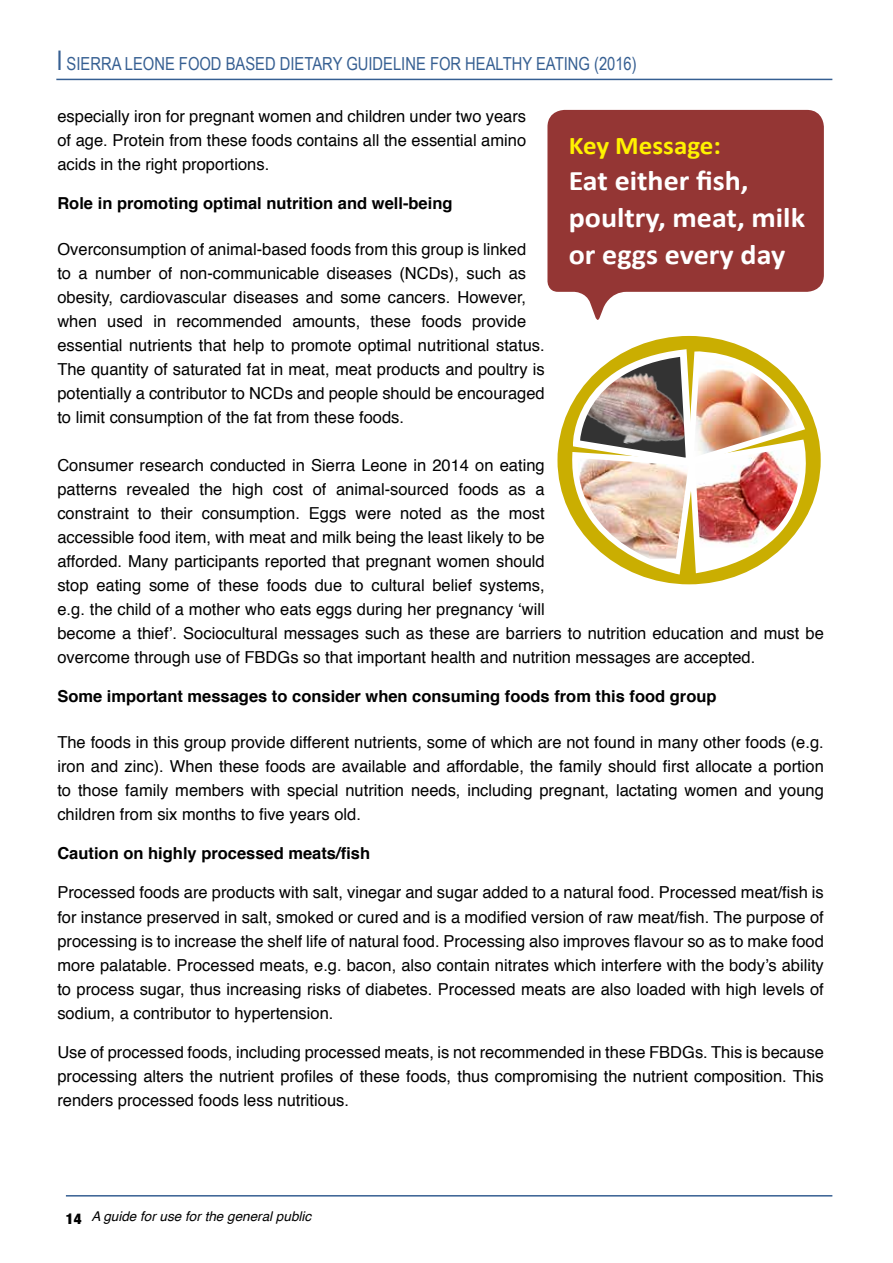
<style>
.page{position:relative;width:893px;height:1263px;background:#fff}
.page>*{position:absolute;margin:0;border:0;box-sizing:border-box;transform-origin:0 0}
.t1{font:700 28.35px/36.9px "Calibri";color:#fff;scale:1.06 1}
.t2{font:700 25.5px "Calibri";color:#fff200;scale:1.06 1}
.t3{font:18px "Arial Narrow";color:#365f92}
.t4{font:16.5px/24px "Helvetica";color:#000;text-align:justify}
.t5{font:700 16.5px "Helvetica";color:#000}
.t6{font:italic 13.5px "Helvetica";color:#000}
.s1{font-size:27px}
.s2{font-family:"Helvetica Neue";font-weight:900;font-style:normal;font-stretch:condensed;font-size:15px}
</style>
<div class="page">
<hr style="left:56px;top:79px;width:776px;height:1px;background:#365f92">
<hr style="left:66px;top:1195px;width:766px;height:1px;background:#365f92">
<svg style="left:547px;top:110px;width:277px;height:210px;background:#a2504e"></svg>
<div style="left:557px;top:336px;width:264px;height:248px;background:#caae01;border-radius:50%"></div>
<img style="left:568px;top:348px;width:253px;height:237px">
<p class="t3" style="left:56px;top:50px;width:582px"><span class="s1">I</span> SIERRA LEONE FOOD BASED DIETARY GUIDELINE FOR HEALTHY EATING (2016)</p>
<p class="t4" style="left:57px;top:105px;width:470px">especially iron for pregnant women and children under two years of age. Protein from these foods contains all the essential amino acids in the right proportions.</p>
<p class="t5" style="left:57px;top:190px;width:397px">Role in promoting optimal nutrition and well-being</p>
<p class="t4" style="left:57px;top:238px;width:489px;text-align:left">Overconsumption of animal-based foods from this group is linked<br>to a number of non-communicable diseases (NCDs), such as obesity, cardiovascular diseases and some cancers. However, when used in recommended amounts, these foods provide essential nutrients that help to promote optimal nutritional status.<br>The quantity of saturated fat in meat, meat products and poultry is potentially a contributor to NCDs and people should be encouraged to limit consumption of the fat from these foods.</p>
<p class="t4" style="left:57px;top:454px;width:768px;text-align:left">Consumer research conducted in Sierra Leone in 2014 on eating<br>patterns revealed the high cost of animal-sourced foods as a<br>constraint to their consumption. Eggs were noted as the most<br>accessible food item, with meat and milk being the least likely to be<br>afforded. Many participants reported that pregnant women should<br>stop eating some of these foods due to cultural belief systems,<br>e.g. the child of a mother who eats eggs during her pregnancy ‘will<br>become a thief’. Sociocultural messages such as these are barriers to nutrition education and must be overcome through use of FBDGs so that important health and nutrition messages are accepted.</p>
<p class="t5" style="left:57px;top:683px;width:661px">Some important messages to consider when consuming foods from this food group</p>
<p class="t4" style="left:57px;top:731px;width:768px">The foods in this group provide different nutrients, some of which are not found in many other foods (e.g. iron and zinc). When these foods are available and affordable, the family should first allocate a portion to those family members with special nutrition needs, including pregnant, lactating women and young children from six months to five years old.</p>
<p class="t5" style="left:57px;top:840px;width:314px">Caution on highly processed meats/fish</p>
<p class="t4" style="left:57px;top:881px;width:768px">Processed foods are products with salt, vinegar and sugar added to a natural food. Processed meat/fish is for instance preserved in salt, smoked or cured and is a modified version of raw meat/fish. The purpose of processing is to increase the shelf life of natural food. Processing also improves flavour so as to make food more palatable. Processed meats, e.g. bacon, also contain nitrates which interfere with the body’s ability to process sugar, thus increasing risks of diabetes. Processed meats are also loaded with high levels of sodium, a contributor to hypertension.</p>
<p class="t4" style="left:57px;top:1040px;width:768px">Use of processed foods, including processed meats, is not recommended in these FBDGs. This is because processing alters the nutrient profiles of these foods, thus compromising the nutrient composition. This renders processed foods less nutritious.</p>
<h2 class="t2" style="left:569px;top:129px;width:145px">Key Message:</h2>
<h1 class="t1" style="left:569px;top:162px;width:224px">Eat either fish, poultry, meat, milk or eggs every day</h1>
<p class="t6" style="left:66px;top:1205px;width:247px"><span class="s2">14</span> A guide for use for the general public</p>
</div>
